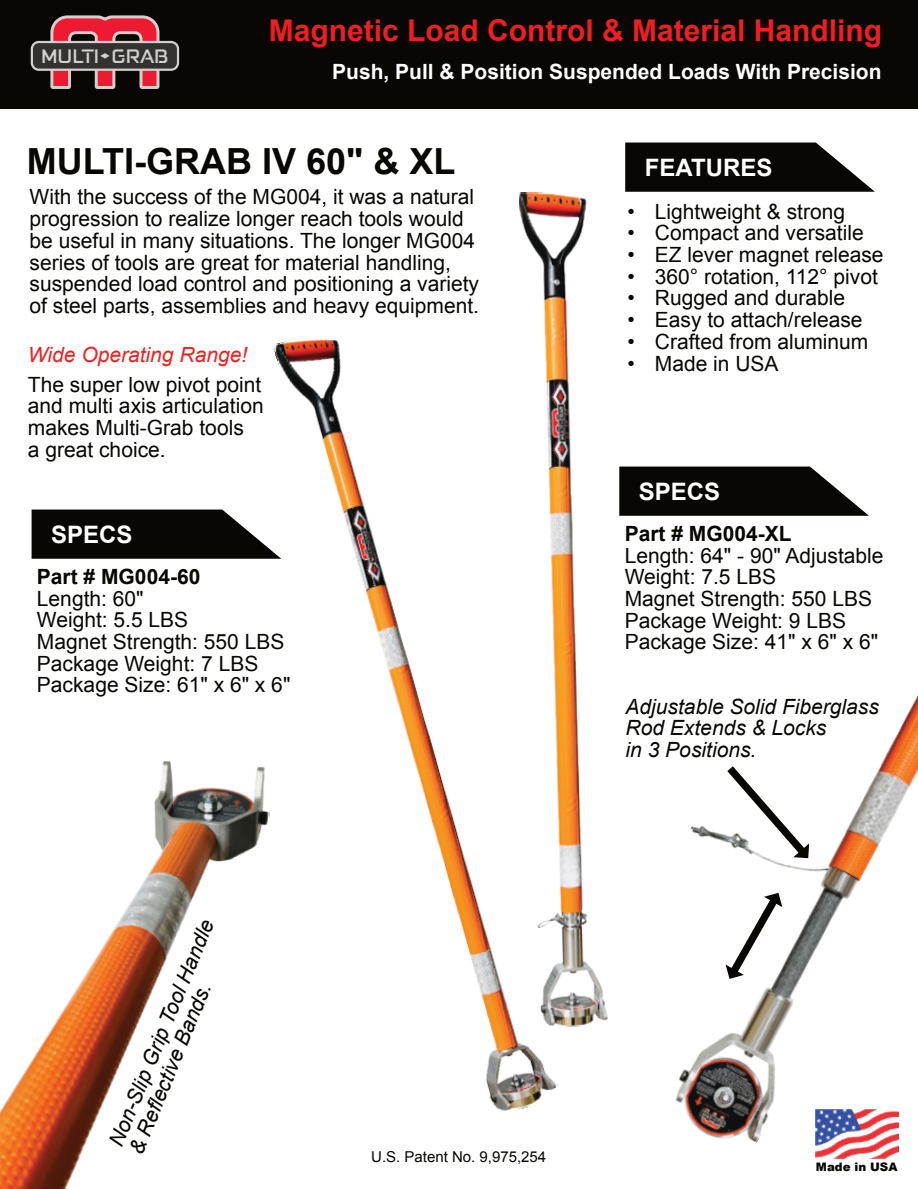
<style>
.page{position:relative;width:918px;height:1189px;background:#fff}
.page>*{position:absolute;margin:0;border:0;box-sizing:border-box;transform-origin:0 0}
.t1{font:700 36px "Arial";color:#080704}
.t2{font:700 30px "Arial";color:#ee1e23}
.t3{font:700 24px "Arial";color:#fff}
.t4{font:21px/21.8px "Arial";color:#080704}
.t5{font:italic 21px/21.8px "Arial";color:#080704}
.t6{font:700 21px "Arial";color:#fff}
.t7{font:700 21px "Arial";color:#080704}
.t8{font:italic 21px "Arial";color:#ee2123}
.t9{font:500 18.9px "Felonast";color:#d4cfcd}
.t10{font:15px "Arial";color:#080704}
.t11{font:900 11.7px "Arial";color:#080704}
</style>
<div class="page">
<div style="left:0;top:0;width:918px;height:108px;background:#080704"></div>
<div style="left:31px;top:41px;width:148px;height:30px;background:#343231;border:2px solid #d4cfcd;border-radius:7px"></div>
<svg style="left:49px;top:15px;width:112px;height:74px"></svg>
<svg style="left:626px;top:466px;width:242px;height:49px;background:#272624"></svg>
<svg style="left:32px;top:509px;width:242px;height:49px;background:#21201d"></svg>
<svg style="left:625px;top:142px;width:250px;height:50px;background:#282825"></svg>
<img style="left:274px;top:339px;width:281px;height:772px">
<img style="left:519px;top:191px;width:107px;height:836px">
<img style="left:555px;top:556px;width:363px;height:603px">
<img style="left:0;top:751px;width:279px;height:437px">
<p class="t9" style="left:41px;top:48px;width:129px">MULTI GRAB</p>
<h2 class="t2" style="left:269px;top:19px;width:615px">Magnetic Load Control &amp; Material Handling</h2>
<p class="t6" style="left:332px;top:64px;width:551px">Push, Pull &amp; Position Suspended Loads With Precision</p>
<h1 class="t1" style="left:27px;top:147px;width:430px">MULTI-GRAB IV 60" &amp; XL</h1>
<p class="t4" style="left:30px;top:188px;width:451px">With the success of the MG004, it was a natural progression to realize longer reach tools would be useful in many situations. The longer MG004 series of tools are great for material handling, suspended load control and positioning a variety of steel parts, assemblies and heavy equipment.</p>
<p class="t8" style="left:28px;top:346px;width:221px">Wide Operating Range!</p>
<p class="t4" style="left:28px;top:375px;width:237px">The super low pivot point and multi axis articulation makes Multi-Grab tools<br>a great choice.</p>
<p class="t3" style="left:51px;top:525px;width:83px">SPECS</p>
<p class="t7" style="left:37px;top:568px;width:165px">Part # MG004-60</p>
<p class="t4" style="left:37px;top:589px;width:255px">Length: 60"<br>Weight: 5.5 LBS<br>Magnet Strength: 550 LBS<br>Package Weight: 7 LBS<br>Package Size: 61" x 6" x 6"</p>
<p class="t5" style="left:108px;top:1142px;width:245px;rotate:-68deg">Non-Slip Grip Tool Handle &amp; Refl ective Bands.</p>
<p class="t10" style="left:371px;top:1150px;width:177px">U.S. Patent No. 9,975,254</p>
<p class="t3" style="left:645px;top:158px;width:129px">FEATURES</p>
<p class="t4" style="left:628px;top:202px;width:219px">• Lightweight &amp; strong</p>
<p class="t4" style="left:628px;top:224px;width:238px">• Compact and versatile</p>
<p class="t4" style="left:628px;top:246px;width:258px">• EZ lever magnet release</p>
<p class="t4" style="left:628px;top:267px;width:252px">• 360° rotation, 112° pivot</p>
<p class="t4" style="left:628px;top:289px;width:219px">• Rugged and durable</p>
<p class="t4" style="left:628px;top:311px;width:237px">• Easy to attach/release</p>
<p class="t4" style="left:628px;top:332px;width:242px">• Crafted from aluminum</p>
<p class="t4" style="left:628px;top:354px;width:153px">• Made in USA</p>
<p class="t3" style="left:639px;top:482px;width:83px">SPECS</p>
<p class="t7" style="left:625px;top:525px;width:168px">Part # MG004-XL</p>
<p class="t4" style="left:625px;top:546px;width:260px">Length: 64" - 90" Adjustable<br>Weight: 7.5 LBS<br>Magnet Strength: 550 LBS<br>Package Weight: 9 LBS<br>Package Size: 41" x 6" x 6"</p>
<p class="t5" style="left:626px;top:697px;width:255px">Adjustable Solid Fiberglass<br>Rod Extends &amp; Locks<br>in 3 Positions.</p>
<p class="t11" style="left:816px;top:1162px;width:83px">Made in USA</p>
</div>
